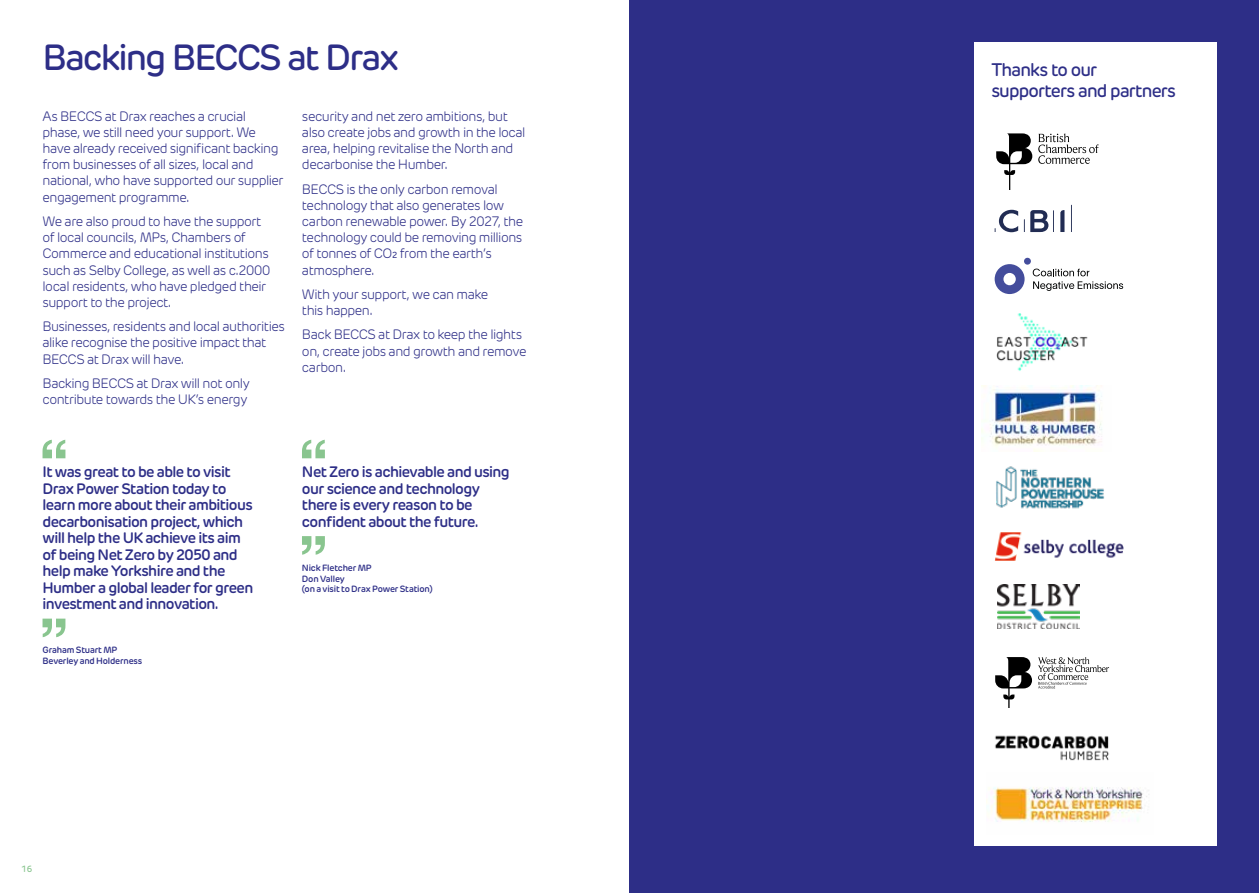
<style>
.page{position:relative;width:1259px;height:893px;background:#fff}
.page>*{position:absolute;margin:0;border:0;box-sizing:border-box;transform-origin:0 0}
.t1{font:500 36px "New Rubrik";letter-spacing:-.055em;color:#2d2e87}
.t2{font:500 18px/21.6px "New Rubrik";letter-spacing:-.05em;color:#2d2e87}
.t3{font:600 15px/16.5px "New Rubrik";letter-spacing:-.04em;color:#2d2e87}
.t4{font:300 13.5px/16.2px "New Rubrik";letter-spacing:-.035em;color:#2d2e87}
.t5{font:600 9px/10.8px "New Rubrik";letter-spacing:-.02em;color:#2d2e87}
.t6{font:500 9px "New Rubrik";color:#89c58f}
</style>
<div class="page">
<div style="left:629px;top:0;width:630px;height:893px;background:#2d2e87"></div>
<div style="left:974px;top:43px;width:242px;height:803px;background:#fff"></div>
<svg style="left:1038px;top:657px;width:71px;height:31px"></svg>
<svg style="left:995px;top:657px;width:37px;height:51px"></svg>
<svg style="left:1038px;top:133px;width:60px;height:31px"></svg>
<svg style="left:996px;top:133px;width:36px;height:56px"></svg>
<img style="left:982px;top:385px;width:120px;height:67px">
<img style="left:994px;top:532px;width:129px;height:29px">
<img style="left:996px;top:313px;width:92px;height:58px">
<img style="left:995px;top:735px;width:114px;height:26px">
<img style="left:996px;top:466px;width:109px;height:43px">
<svg style="left:1060px;top:210px;width:4px;height:22px"></svg>
<svg style="left:1071px;top:205px;width:1px;height:27px"></svg>
<svg style="left:1024px;top:210px;width:30px;height:22px"></svg>
<svg style="left:994px;top:210px;width:24px;height:22px"></svg>
<img style="left:997px;top:584px;width:82px;height:45px">
<div style="left:1024px;top:258px;width:7px;height:7px;background:#444d9c;border-radius:50%"></div>
<svg style="left:994px;top:264px;width:30px;height:30px"></svg>
<svg style="left:1032px;top:269px;width:91px;height:22px"></svg>
<img style="left:986px;top:787px;width:161px;height:35px">
<svg style="left:43px;top:440px;width:22px;height:18px"></svg>
<svg style="left:43px;top:619px;width:22px;height:18px"></svg>
<svg style="left:302px;top:440px;width:23px;height:18px"></svg>
<svg style="left:302px;top:536px;width:23px;height:19px"></svg>
<h1 class="t1" style="left:43px;top:36px;width:358px">Backing BECCS at Drax</h1>
<p class="t4" style="left:43px;top:108px;width:243px">As BECCS at Drax reaches a crucial phase, we still need your support. We have already received significant backing from businesses of all sizes, local and national, who have supported our supplier engagement programme.</p>
<p class="t4" style="left:43px;top:213px;width:229px">We are also proud to have the support of local councils, MPs, Chambers of Commerce and educational institutions such as Selby College, as well as c.2000 local residents, who have pledged their support to the project.</p>
<p class="t4" style="left:43px;top:318px;width:244px">Businesses, residents and local authorities alike recognise the positive impact that<br>BECCS at Drax will have.</p>
<p class="t4" style="left:43px;top:375px;width:209px">Backing BECCS at Drax will not only contribute towards the UK’s energy</p>
<p class="t4" style="left:302px;top:108px;width:225px">security and net zero ambitions, but also create jobs and growth in the local area, helping revitalise the North and decarbonise the Humber.</p>
<p class="t4" style="left:302px;top:181px;width:223px">BECCS is the only carbon removal technology that also generates low carbon renewable power. By 2027, the technology could be removing millions of tonnes of CO2 from the earth’s atmosphere.</p>
<p class="t4" style="left:302px;top:286px;width:188px">With your support, we can make this happen.</p>
<p class="t4" style="left:302px;top:326px;width:226px">Back BECCS at Drax to keep the lights on, create jobs and growth and remove carbon.</p>
<p class="t3" style="left:43px;top:464px;width:212px">It was great to be able to visit<br>Drax Power Station today to learn more about their ambitious decarbonisation project, which will help the UK achieve its aim of being Net Zero by 2050 and help make Yorkshire and the<br>Humber a global leader for green investment and innovation.</p>
<p class="t5" style="left:43px;top:645px;width:101px">Graham Stuart MP<br>Beverley and Holderness</p>
<p class="t3" style="left:302px;top:464px;width:209px">Net Zero is achievable and using our science and technology there is every reason to be confident about the future.</p>
<p class="t5" style="left:302px;top:562px;width:132px">Nick Fletcher MP<br>Don Valley<br>(on a visit to Drax Power Station)</p>
<p class="t6" style="left:21px;top:863px;width:12px">16</p>
<h2 class="t2" style="left:991px;top:59px;width:186px">Thanks to our supporters and partners</h2>
</div>
